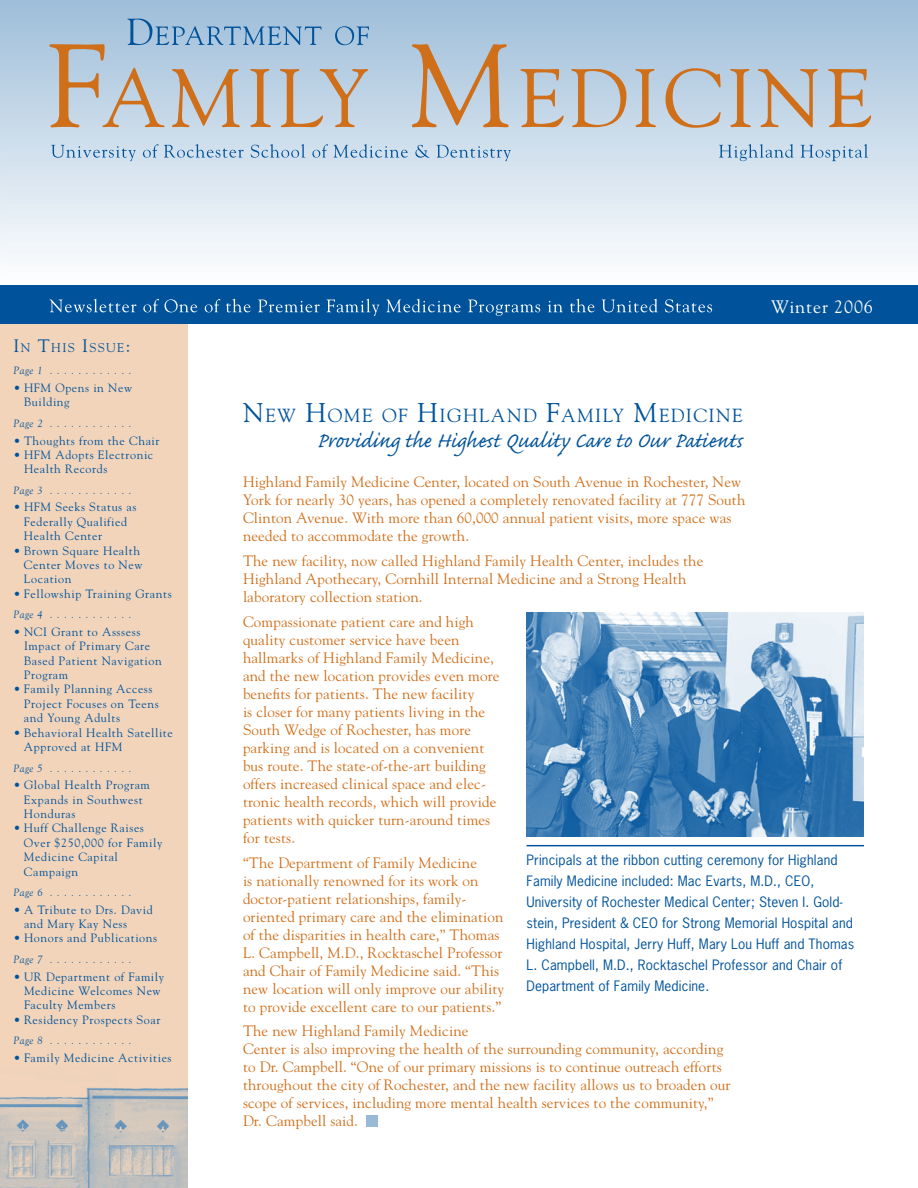
<style>
.page{position:relative;width:918px;height:1188px;background:#fff}
.page>*{position:absolute;margin:0;border:0;box-sizing:border-box;transform-origin:0 0}
.t1{font:27px "Caflisch Script Pro";letter-spacing:-.005em;color:#00539b}
.t2{font:18.9px "Goudy";letter-spacing:.07em;color:#00539b}
.t3{font:18px "Goudy";letter-spacing:.05em;color:#fff}
.t4{font:15px/18px "Goudy";letter-spacing:.01em;color:#d06f1a}
.t5{font:13.5px/21px "News Gothic Std";letter-spacing:.01em;color:#00539b}
.t6{font:12.6px "Goudy";letter-spacing:.105em;color:#00539b}
.t7{font:12px/14.4px "Goudy";letter-spacing:.05em;color:#00539b}
.t8{font:italic 10.5px "Goudy";letter-spacing:.05em;color:#00539b}
.s1{font-size:18px}
.s2{font-size:27px}
</style>
<div class="page">
<div style="left:0;top:322px;width:187px;height:866px;background:#f1d4ba"></div>
<img style="left:0;top:1087px;width:187px;height:101px">
<div style="left:367px;top:1115px;width:11px;height:11px;background:#99bad7"></div>
<img style="left:526px;top:612px;width:338px;height:225px">
<svg style="left:0;top:0;width:918px;height:261px;background:#b5cde1"></svg>
<img style="left:8px;top:150px;width:769px;height:111px">
<img style="left:777px;top:150px;width:141px;height:111px">
<div style="left:0;top:285px;width:918px;height:39px;background:#00539b"></div>
<svg style="left:49px;top:299px;width:87px;height:13px"></svg>
<svg style="left:143px;top:299px;width:16px;height:13px"></svg>
<svg style="left:165px;top:299px;width:32px;height:13px"></svg>
<svg style="left:205px;top:299px;width:15px;height:13px"></svg>
<svg style="left:226px;top:299px;width:25px;height:13px"></svg>
<svg style="left:258px;top:299px;width:62px;height:13px"></svg>
<svg style="left:327px;top:299px;width:52px;height:17px"></svg>
<svg style="left:386px;top:299px;width:75px;height:13px"></svg>
<svg style="left:468px;top:299px;width:72px;height:17px"></svg>
<svg style="left:548px;top:301px;width:15px;height:11px"></svg>
<svg style="left:570px;top:299px;width:25px;height:13px"></svg>
<svg style="left:602px;top:299px;width:56px;height:13px"></svg>
<svg style="left:665px;top:299px;width:47px;height:13px"></svg>
<svg style="left:49px;top:19px;width:320px;height:108px;background:#b4bdc6"></svg>
<svg style="left:412px;top:43px;width:97px;height:84px;background:#c0b4aa"></svg>
<svg style="left:520px;top:69px;width:44px;height:58px;background:#c4b5a8"></svg>
<svg style="left:571px;top:69px;width:55px;height:58px;background:#c3b9af"></svg>
<svg style="left:635px;top:69px;width:21px;height:58px"></svg>
<svg style="left:665px;top:68px;width:56px;height:60px;background:#c2c0be"></svg>
<svg style="left:730px;top:69px;width:21px;height:58px"></svg>
<svg style="left:758px;top:68px;width:60px;height:59px;background:#c3bab2"></svg>
<svg style="left:828px;top:69px;width:43px;height:58px;background:#c4b4a6"></svg>
<svg style="left:51px;top:145px;width:85px;height:16px"></svg>
<svg style="left:143px;top:144px;width:15px;height:14px"></svg>
<svg style="left:164px;top:144px;width:80px;height:14px"></svg>
<svg style="left:251px;top:144px;width:54px;height:14px"></svg>
<svg style="left:312px;top:144px;width:16px;height:14px"></svg>
<svg style="left:334px;top:144px;width:74px;height:14px"></svg>
<svg style="left:415px;top:145px;width:15px;height:13px"></svg>
<svg style="left:437px;top:145px;width:74px;height:16px"></svg>
<svg style="left:719px;top:144px;width:75px;height:17px"></svg>
<svg style="left:801px;top:144px;width:67px;height:17px"></svg>
<hr style="left:526px;top:845px;width:338px;height:1px;background:#00539b">
<p class="t6" style="left:14px;top:339px;width:118px"><span class="s1">I</span>n <span class="s1">T</span>his <span class="s1">I</span>ssue<span class="s1">:</span></p>
<p class="t8" style="left:14px;top:364px;width:113px">Page 1 ...........</p>
<p class="t7" style="left:24px;top:380px;width:110px;text-indent:-10px">• HFM Opens in New<br>Building</p>
<p class="t8" style="left:14px;top:417px;width:113px">Page 2 ...........</p>
<p class="t7" style="left:14px;top:433px;width:148px">• Thoughts from the Chair</p>
<p class="t7" style="left:24px;top:447px;width:131px;text-indent:-10px">• HFM Adopts Electronic<br>Health Records</p>
<p class="t8" style="left:14px;top:484px;width:113px">Page 3 ...........</p>
<p class="t7" style="left:24px;top:500px;width:114px;text-indent:-10px">• HFM Seeks Status as<br>Federally Qualified<br>Health Center</p>
<p class="t7" style="left:24px;top:543px;width:120px;text-indent:-10px">• Brown Square Health<br>Center Moves to New<br>Location</p>
<p class="t7" style="left:13px;top:586px;width:160px">• Fellowship Training Grants</p>
<p class="t8" style="left:14px;top:608px;width:113px">Page 4 ...........</p>
<p class="t7" style="left:24px;top:624px;width:139px;text-indent:-10px">• NCI Grant to Asssess<br>Impact of Primary Care<br>Based Patient Navigation<br>Program</p>
<p class="t7" style="left:24px;top:682px;width:136px;text-indent:-11px">• Family Planning Access<br>Project Focuses on Teens and Young Adults</p>
<p class="t7" style="left:24px;top:725px;width:150px;text-indent:-10px">• Behavioral Health Satellite<br>Approved at HFM</p>
<p class="t8" style="left:14px;top:762px;width:113px">Page 5 ...........</p>
<p class="t7" style="left:24px;top:777px;width:127px;text-indent:-10px">• Global Health Program<br>Expands in Southwest<br>Honduras</p>
<p class="t7" style="left:24px;top:821px;width:140px;text-indent:-10px">• Huff Challenge Raises<br>Over $250,000 for Family<br>Medicine Capital<br>Campaign</p>
<p class="t8" style="left:14px;top:886px;width:113px">Page 6 ...........</p>
<p class="t7" style="left:24px;top:902px;width:130px;text-indent:-10px">• A Tribute to Drs. David and Mary Kay Ness</p>
<p class="t7" style="left:14px;top:931px;width:145px">• Honors and Publications</p>
<p class="t8" style="left:14px;top:953px;width:113px">Page 7 ...........</p>
<p class="t7" style="left:24px;top:969px;width:142px;text-indent:-10px">• UR Department of Family<br>Medicine Welcomes New<br>Faculty Members</p>
<p class="t7" style="left:14px;top:1012px;width:148px">• Residency Prospects Soar</p>
<p class="t8" style="left:14px;top:1034px;width:113px">Page 8 ...........</p>
<p class="t7" style="left:14px;top:1050px;width:160px">• Family Medicine Activities</p>
<p class="t3" style="left:771px;top:296px;width:103px">Winter 2006</p>
<p class="t2" style="left:243px;top:403px;width:501px"><span class="s2">N</span>ew <span class="s2">H</span>ome of <span class="s2">H</span>ighland <span class="s2">F</span>amily <span class="s2">M</span>edicine</p>
<h1 class="t1" style="left:317px;top:427px;width:427px">Providing the Highest Quality Care to Our Patients</h1>
<p class="t4" style="left:243px;top:473px;width:504px">Highland Family Medicine Center, located on South Avenue in Rochester, New York for nearly 30 years, has opened a completely renovated facility at 777 South Clinton Avenue. With more than 60,000 annual patient visits, more space was needed to accommodate the growth.</p>
<p class="t4" style="left:243px;top:551px;width:462px">The new facility, now called Highland Family Health Center, includes the<br>Highland Apothecary, Cornhill Internal Medicine and a Strong Health laboratory collection station.</p>
<p class="t4" style="left:243px;top:612px;width:258px">Compassionate patient care and high quality customer service have been hallmarks of Highland Family Medicine, and the new location provides even more benefits for patients. The new facility<br>is closer for many patients living in the South Wedge of Rochester, has more parking and is located on a convenient bus route. The state-of-the-art building offers increased clinical space and elec&shy;tronic health records, which will provide patients with quicker turn-around times for tests.</p>
<p class="t4" style="left:243px;top:853px;width:263px">“The Department of Family Medicine<br>is nationally renowned for its work on doctor-patient relationships, family&shy;oriented primary care and the elimination of the disparities in health care,” Thomas L. Campbell, M.D., Rocktaschel Professor and Chair of Family Medicine said. “This new location will only improve our ability to provide excellent care to our patients.”</p>
<p class="t4" style="left:243px;top:1022px;width:489px">The new Highland Family Medicine<br>Center is also improving the health of the surrounding community, according to Dr. Campbell. “One of our primary missions is to continue outreach efforts throughout the city of Rochester, and the new facility allows us to broaden our scope of services, including more mental health services to the community,” Dr. Campbell said.</p>
<p class="t5" style="left:526px;top:850px;width:329px">Principals at the ribbon cutting ceremony for Highland Family Medicine included: Mac Evarts, M.D., CEO, University of Rochester Medical Center; Steven I. Gold&shy;stein, President &amp; CEO for Strong Memorial Hospital and Highland Hospital, Jerry Huff, Mary Lou Huff and Thomas L. Campbell, M.D., Rocktaschel Professor and Chair of Department of Family Medicine.</p>
</div>
